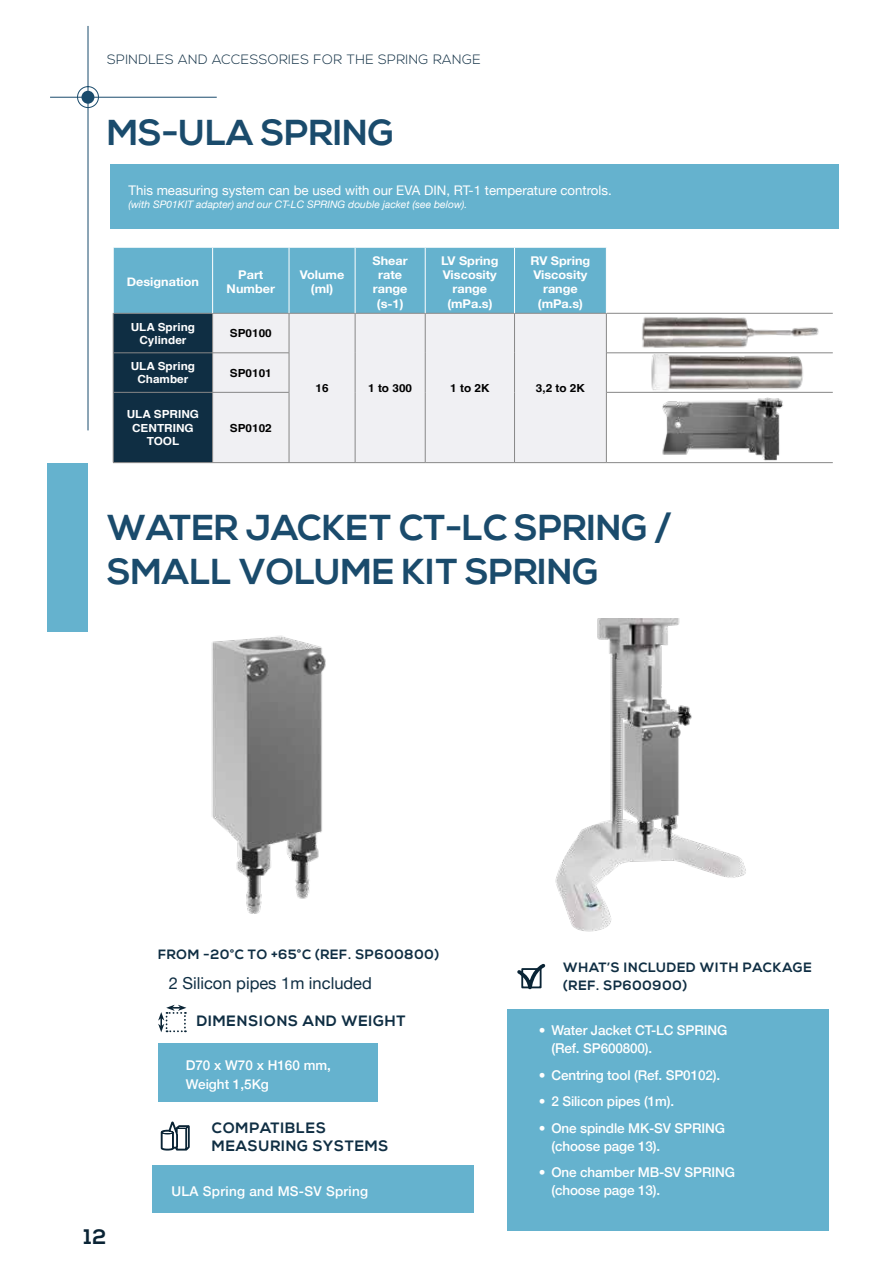
<style>
.page{position:relative;width:893px;height:1263px;background:#fff}
.page>*{position:absolute;margin:0;border:0;box-sizing:border-box;transform-origin:0 0}
.t1{font:700 36px/43.5px "Nexa";color:#1a4b6c}
.t2{font:700 21px "Nexa";color:#0a2435}
.t3{font:16.5px "Helvetica Neue";color:#0f2e43}
.t4{font:700 15px/18px "Nexa";letter-spacing:.05em;color:#0f2e43}
.t5{font:500 13.5px/18px "Helvetica Neue";letter-spacing:-.01em;color:#fff}
.t6{font:700 13.5px/18px "Nexa";letter-spacing:.05em;color:#0f2e43}
.t7{font:300 13.5px "Nexa";letter-spacing:.03em;color:#0f2e43}
.t8{font:500 13.5px "Helvetica Neue";letter-spacing:.02em;color:#fff}
.t9{font:13.2px "Helvetica Neue";color:#fff}
.t10{font:700 12px/14.4px "Helvetica Neue";color:#fff;text-align:center;scale:1.06 1}
.t11{font:700 11.1px/13.4px "Helvetica";color:#fff;text-align:center;scale:1.06 1}
.t12{font:700 11.1px "Helvetica";color:#000;scale:1.06 1}
.t13{font:italic 10.35px "Helvetica Neue";color:#fff}
</style>
<div class="page">
<svg style="left:77px;top:26px;width:22px;height:405px"></svg>
<hr style="left:50px;top:97px;width:167px;height:1px;background:#1a4b6c">
<div style="left:47px;top:463px;width:41px;height:168px;background:#65b2ce"></div>
<div style="left:111px;top:164px;width:728px;height:64px;background:#65b2ce"></div>
<svg style="left:114px;top:248px;width:492px;height:214px;background:#4a89a2"></svg>
<div style="left:213px;top:314px;width:393px;height:148px;background:#f0f0f3"></div>
<hr style="left:113px;top:313px;width:100px;height:1px;background:#878787">
<hr style="left:213px;top:313px;width:76px;height:1px;background:#878787">
<hr style="left:289px;top:313px;width:66px;height:1px;background:#878787">
<hr style="left:355px;top:313px;width:70px;height:1px;background:#878787">
<hr style="left:425px;top:313px;width:89px;height:1px;background:#878787">
<hr style="left:514px;top:313px;width:92px;height:1px;background:#878787">
<hr style="left:606px;top:313px;width:227px;height:1px;background:#878787">
<hr style="left:113px;top:353px;width:100px;height:1px;background:#878787">
<hr style="left:213px;top:353px;width:76px;height:1px;background:#878787">
<hr style="left:607px;top:353px;width:226px;height:1px;background:#878787">
<hr style="left:113px;top:392px;width:100px;height:1px;background:#878787">
<hr style="left:213px;top:392px;width:76px;height:1px;background:#878787">
<hr style="left:607px;top:392px;width:226px;height:1px;background:#878787">
<hr style="left:113px;top:462px;width:100px;height:1px;background:#878787">
<hr style="left:213px;top:462px;width:76px;height:1px;background:#878787">
<hr style="left:289px;top:462px;width:66px;height:1px;background:#878787">
<hr style="left:355px;top:462px;width:70px;height:1px;background:#878787">
<hr style="left:425px;top:462px;width:89px;height:1px;background:#878787">
<hr style="left:514px;top:462px;width:92px;height:1px;background:#878787">
<hr style="left:606px;top:462px;width:227px;height:1px;background:#878787">
<hr style="left:113px;top:313px;width:1px;height:40px;background:#878787">
<hr style="left:212px;top:313px;width:1px;height:40px;background:#878787">
<hr style="left:289px;top:313px;width:1px;height:40px;background:#878787">
<hr style="left:355px;top:313px;width:1px;height:40px;background:#878787">
<hr style="left:425px;top:313px;width:1px;height:40px;background:#878787">
<hr style="left:514px;top:313px;width:1px;height:40px;background:#878787">
<hr style="left:606px;top:313px;width:1px;height:40px;background:#878787">
<hr style="left:113px;top:353px;width:1px;height:39px;background:#878787">
<hr style="left:212px;top:353px;width:1px;height:39px;background:#878787">
<hr style="left:289px;top:353px;width:1px;height:39px;background:#878787">
<hr style="left:355px;top:353px;width:1px;height:39px;background:#878787">
<hr style="left:425px;top:353px;width:1px;height:39px;background:#878787">
<hr style="left:514px;top:353px;width:1px;height:39px;background:#878787">
<hr style="left:606px;top:353px;width:1px;height:39px;background:#878787">
<hr style="left:113px;top:392px;width:1px;height:70px;background:#878787">
<hr style="left:212px;top:392px;width:1px;height:70px;background:#878787">
<hr style="left:289px;top:392px;width:1px;height:70px;background:#878787">
<hr style="left:355px;top:392px;width:1px;height:70px;background:#878787">
<hr style="left:425px;top:392px;width:1px;height:70px;background:#878787">
<hr style="left:514px;top:392px;width:1px;height:70px;background:#878787">
<hr style="left:606px;top:392px;width:1px;height:70px;background:#878787">
<hr style="left:212px;top:248px;width:1px;height:65px;background:#fff">
<hr style="left:289px;top:248px;width:1px;height:65px;background:#fff">
<hr style="left:355px;top:248px;width:1px;height:65px;background:#fff">
<hr style="left:425px;top:248px;width:1px;height:65px;background:#fff">
<hr style="left:514px;top:248px;width:1px;height:65px;background:#fff">
<div style="left:152px;top:1165px;width:322px;height:47px;background:#65b2ce"></div>
<svg style="left:160px;top:1121px;width:30px;height:30px"></svg>
<svg style="left:158px;top:1005px;width:28px;height:27px"></svg>
<div style="left:158px;top:1043px;width:219px;height:58px;background:#65b2ce"></div>
<div style="left:507px;top:1009px;width:322px;height:222px;background:#65b2ce"></div>
<div style="left:521px;top:968px;width:20px;height:20px;border:2px solid #0a2435"></div>
<svg style="left:517px;top:963px;width:29px;height:24px"></svg>
<img style="left:619px;top:312px;width:214px;height:42px">
<img style="left:627px;top:351px;width:206px;height:42px">
<img style="left:211px;top:635px;width:115px;height:279px">
<img style="left:555px;top:619px;width:191px;height:313px">
<img style="left:641px;top:340px;width:161px;height:124px">
<p class="t7" style="left:107px;top:52px;width:375px">SPINDLES AND ACCESSORIES FOR THE SPRING RANGE</p>
<h1 class="t1" style="left:107px;top:112px;width:289px">MS-ULA SPRING</h1>
<p class="t9" style="left:128px;top:181px;width:485px">This measuring system can be used with our EVA DIN, RT-1 temperature controls.</p>
<p class="t13" style="left:128px;top:197px;width:340px">(with SP01KIT adapter) and our CT-LC SPRING double jacket (see below).</p>
<p class="t10" style="left:127px;top:275px;width:70px">Designation</p>
<p class="t10" style="left:227px;top:268px;width:47px">Part<br>Number</p>
<p class="t10" style="left:300px;top:268px;width:44px">Volume (ml)</p>
<p class="t11" style="left:131px;top:321px;width:62px">ULA Spring<br>Cylinder</p>
<p class="t12" style="left:230px;top:327px;width:41px">SP0100</p>
<p class="t10" style="left:373px;top:253px;width:35px">Shear rate range (s-1)</p>
<p class="t10" style="left:441px;top:253px;width:56px">LV Spring<br>Viscosity range (mPa.s)</p>
<p class="t10" style="left:530px;top:253px;width:58px">RV Spring<br>Viscosity range (mPa.s)</p>
<p class="t11" style="left:131px;top:361px;width:62px">ULA Spring<br>Chamber</p>
<p class="t12" style="left:230px;top:366px;width:41px">SP0101</p>
<p class="t11" style="left:127px;top:409px;width:70px">ULA SPRING<br>CENTRING<br>TOOL</p>
<p class="t12" style="left:230px;top:421px;width:41px">SP0102</p>
<p class="t12" style="left:316px;top:381px;width:14px">16</p>
<p class="t12" style="left:368px;top:381px;width:43px">1 to 300</p>
<p class="t12" style="left:450px;top:381px;width:39px">1 to 2K</p>
<p class="t12" style="left:536px;top:381px;width:48px">3,2 to 2K</p>
<h1 class="t1" style="left:107px;top:507px;width:566px">WATER JACKET CT-LC SPRING /<br>SMALL VOLUME KIT SPRING</h1>
<h2 class="t2" style="left:84px;top:1224px;width:24px">12</h2>
<p class="t6" style="left:158px;top:946px;width:283px">FROM -20°C TO +65°C (REF. SP600800)</p>
<p class="t3" style="left:169px;top:971px;width:205px">2 Silicon pipes 1m included</p>
<p class="t4" style="left:197px;top:1012px;width:211px">DIMENSIONS AND WEIGHT</p>
<p class="t5" style="left:186px;top:1054px;width:147px;line-height:19.5px">D70 x W70 x H160 mm,<br>Weight 1,5Kg</p>
<p class="t4" style="left:212px;top:1119px;width:178px">COMPATIBLES<br>MEASURING SYSTEMS</p>
<p class="t8" style="left:172px;top:1180px;width:198px">ULA Spring and MS-SV Spring</p>
<p class="t6" style="left:563px;top:958px;width:250px">WHAT’S INCLUDED WITH PACKAGE (REF. SP600900)</p>
<p class="t5" style="left:551px;top:1020px;width:177px;text-indent:-13px">• Water Jacket CT-LC SPRING (Ref. SP600800).</p>
<p class="t5" style="left:539px;top:1065px;width:183px">• Centring tool (Ref. SP0102).</p>
<p class="t5" style="left:539px;top:1091px;width:137px">• 2 Silicon pipes (1m).</p>
<p class="t5" style="left:551px;top:1118px;width:175px;text-indent:-13px">• One spindle MK-SV SPRING (choose page 13).</p>
<p class="t5" style="left:551px;top:1162px;width:185px;text-indent:-13px">• One chamber MB-SV SPRING (choose page 13).</p>
</div>
